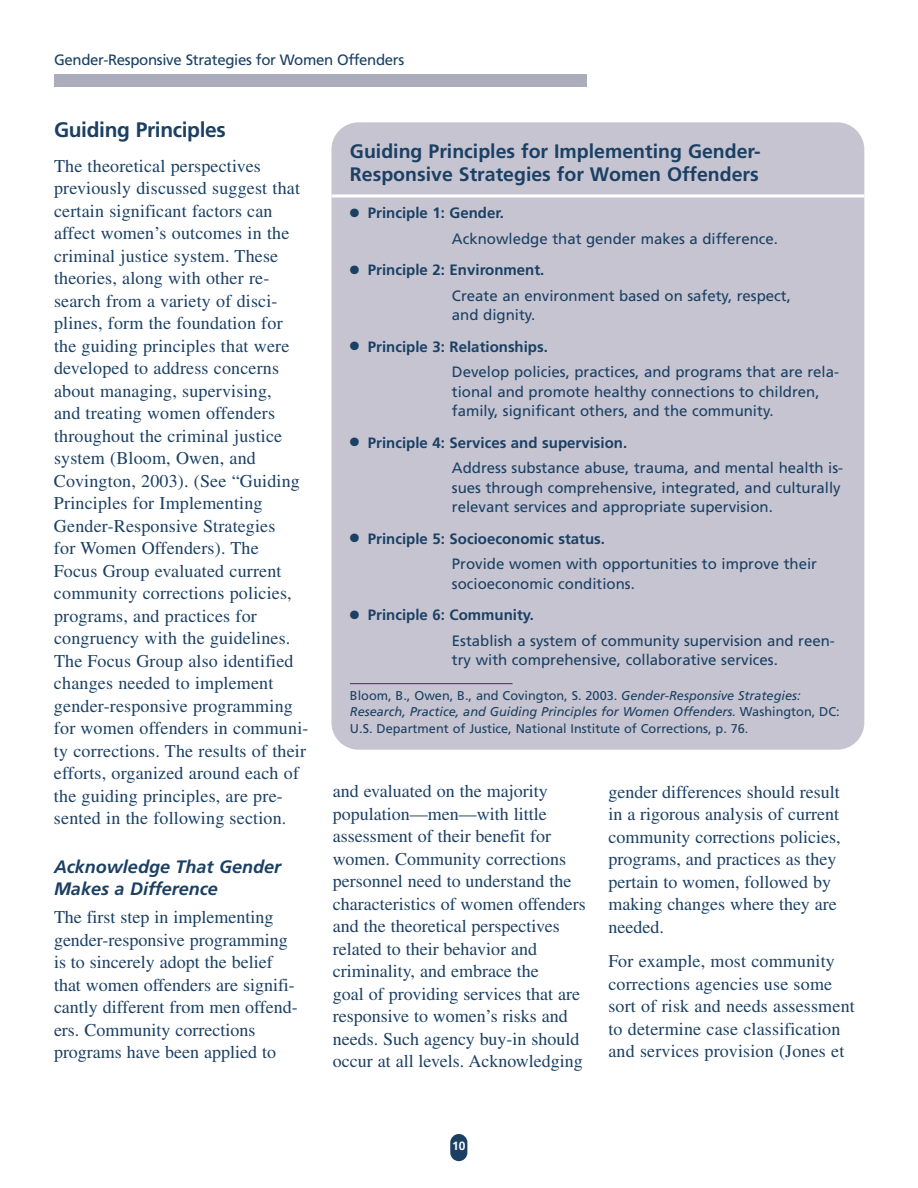
<style>
.page{position:relative;width:918px;height:1188px;background:#fff}
.page>*{position:absolute;margin:0;border:0;box-sizing:border-box;transform-origin:0 0}
.t1{font:700 21px "Frutiger";letter-spacing:-.015em;color:#1b4064}
.t2{font:700 19.5px/22.5px "Frutiger";color:#1b4064}
.t3{font:18px/22.5px "Times";letter-spacing:.01em;color:#1b4064}
.t4{font:italic 700 18px/21.6px "Frutiger";color:#1b4064}
.t5{font:15px/25.5px "Frutiger";color:#1b4064}
.t6{font:15px "Frutiger";letter-spacing:-.02em;color:#1b4064}
.t7{font:12.75px/16.5px "Frutiger";color:#1b4064}
.t8{font:700 12px "Frutiger";color:#fff}
.s1{font-weight:700}
.s2{font-style:italic}
</style>
<div class="page">
<div style="left:54px;top:75px;width:533px;height:12px;background:#acadbc"></div>
<div style="left:450px;top:1134px;width:17px;height:27px;background:#1b4064;border-radius:9px"></div>
<div style="left:332px;top:122px;width:532px;height:628px;background:#c5c4d0;border-radius:27px"></div>
<hr style="left:350px;top:683px;width:163px;height:1px;background:#1b4064">
<hr style="left:332px;top:194px;width:532px;height:3px;background:#fff">
<p class="t6" style="left:54px;top:54px;width:352px">Gender-Responsive Strategies for Women Offenders</p>
<p class="t1" style="left:54px;top:122px;width:173px">Guiding Principles</p>
<p class="t3" style="left:54px;top:156px;width:256px">The theoretical perspectives previously discussed suggest that certain significant factors can affect women’s outcomes in the criminal justice system. These theories, along with other re&shy;search from a variety of disci&shy;plines, form the foundation for the guiding principles that were developed to address concerns about managing, supervising,<br>and treating women offenders throughout the criminal justice system (Bloom, Owen, and<br>Covington, 2003). (See “Guiding<br>Principles for Implementing<br>Gender-Responsive Strategies<br>for Women Offenders). The<br>Focus Group evaluated current community corrections policies, programs, and practices for congruency with the guidelines.<br>The Focus Group also identified changes needed to implement gender-responsive programming for women offenders in communi&shy;ty corrections. The results of their efforts, organized around each of the guiding principles, are pre&shy;sented in the following section.</p>
<p class="t4" style="left:54px;top:857px;width:229px">Acknowledge That Gender<br>Makes a Difference</p>
<p class="t3" style="left:54px;top:908px;width:245px">The first step in implementing gender-responsive programming is to sincerely adopt the belief that women offenders are signifi&shy;cantly different from men offend&shy;ers. Community corrections programs have been applied to</p>
<p class="t2" style="left:350px;top:142px;width:412px">Guiding Principles for Implementing Gender-<br>Responsive Strategies for Women Offenders</p>
<p class="t5" style="left:452px;top:202px;width:328px;text-indent:-102px">● <span class="s1">Principle 1: Gender.<br></span>Acknowledge that gender makes a difference.</p>
<p class="t5" style="left:452px;top:259px;width:341px;text-indent:-102px">● <span class="s1">Principle 2: Environment.<br></span>Create an environment based on safety, respect,</p>
<p class="t5" style="left:452px;top:304px;width:85px">and dignity.</p>
<p class="t5" style="left:452px;top:335px;width:389px;text-indent:-102px">● <span class="s1">Principle 3: Relationships.<br></span>Develop policies, practices, and programs that are rela-</p>
<p class="t5" style="left:452px;top:383px;width:369px;line-height:19.5px">tional and promote healthy connections to children, family, significant others, and the community.</p>
<p class="t5" style="left:452px;top:431px;width:393px;text-indent:-102px">● <span class="s1">Principle 4: Services and supervision.<br></span>Address substance abuse, trauma, and mental health is-</p>
<p class="t5" style="left:452px;top:479px;width:390px;line-height:19.5px">sues through comprehensive, integrated, and culturally relevant services and appropriate supervision.</p>
<p class="t5" style="left:452px;top:527px;width:367px;text-indent:-102px">● <span class="s1">Principle 5: Socioeconomic status.<br></span>Provide women with opportunities to improve their</p>
<p class="t5" style="left:452px;top:572px;width:184px">socioeconomic conditions.</p>
<p class="t5" style="left:452px;top:604px;width:385px;text-indent:-102px">● <span class="s1">Principle 6: Community.<br></span>Establish a system of community supervision and reen-</p>
<p class="t5" style="left:452px;top:649px;width:327px">try with comprehensive, collaborative services.</p>
<p class="t7" style="left:350px;top:688px;width:491px">Bloom, B., Owen, B., and Covington, S. 2003. <span class="s2">Gender-Responsive Strategies:<br>Research, Practice, and Guiding Principles for Women Offenders.</span> Washington, DC:<br>U.S. Department of Justice, National Institute of Corrections, p. 76.</p>
<p class="t3" style="left:333px;top:782px;width:255px">and evaluated on the majority population—men—with little assessment of their benefit for women. Community corrections personnel need to understand the characteristics of women offenders and the theoretical perspectives related to their behavior and criminality, and embrace the<br>goal of providing services that are responsive to women’s risks and needs. Such agency buy-in should occur at all levels. Acknowledging</p>
<p class="t3" style="left:608px;top:782px;width:234px">gender differences should result in a rigorous analysis of current community corrections policies, programs, and practices as they pertain to women, followed by making changes where they are needed.</p>
<p class="t3" style="left:608px;top:952px;width:248px">For example, most community corrections agencies use some sort of risk and needs assessment to determine case classification and services provision (Jones et</p>
<p class="t8" style="left:452px;top:1141px;width:15px">10</p>
</div>
